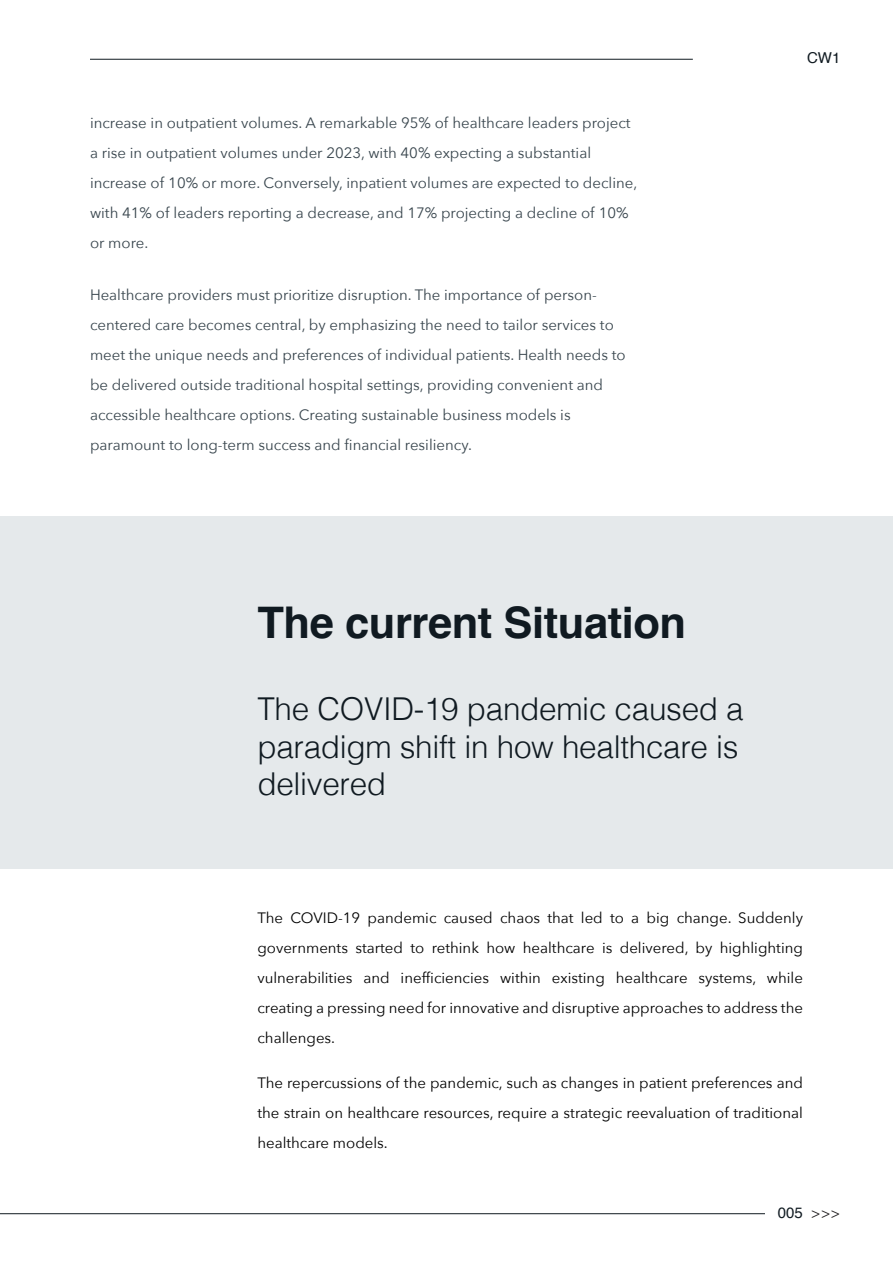
<style>
.page{position:relative;width:893px;height:1263px;background:#fff}
.page>*{position:absolute;margin:0;border:0;box-sizing:border-box;transform-origin:0 0}
.t1{font:700 43.5px "Helvetica";letter-spacing:-.01em;color:#101a21}
.t2{font:300 31.5px/37.5px "Helvetica";letter-spacing:-.01em;color:#101a21}
.t3{font:15px/30px "Avenir Next";color:#38454d}
.t4{font:15px/30px "Avenir Next";color:#000001;text-align:justify}
.t5{font:15px "Helvetica";color:#101a21}
.s1{font-weight:300;color:#231f20}
</style>
<div class="page">
<hr style="left:0;top:1213px;width:765px;height:1px;background:#101a21">
<hr style="left:90px;top:59px;width:603px;height:1px;background:#101a21">
<div style="left:0;top:517px;width:893px;height:352px;background:#e5e9eb"></div>
<p class="t3" style="left:90px;top:108px;width:549px">increase in outpatient volumes. A remarkable 95% of healthcare leaders project a rise in outpatient volumes under 2023, with 40% expecting a substantial increase of 10% or more. Conversely, inpatient volumes are expected to decline, with 41% of leaders reporting a decrease, and 17% projecting a decline of 10% or more.</p>
<p class="t3" style="left:90px;top:280px;width:537px">Healthcare providers must prioritize disruption. The importance of person&shy;centered care becomes central, by emphasizing the need to tailor services to meet the unique needs and preferences of individual patients. Health needs to be delivered outside traditional hospital settings, providing convenient and accessible healthcare options. Creating sustainable business models is paramount to long-term success and financial resiliency.</p>
<h1 class="t1" style="left:257px;top:605px;width:430px">The current Situation</h1>
<h2 class="t2" style="left:257px;top:694px;width:488px">The COVID-19 pandemic caused a paradigm shift in how healthcare is delivered</h2>
<p class="t5" style="left:807px;top:52px;width:35px">CW1</p>
<p class="t4" style="left:257px;top:903px;width:547px">The COVID-19 pandemic caused chaos that led to a big change. Suddenly governments started to rethink how healthcare is delivered, by highlighting vulnerabilities and inefficiencies within existing healthcare systems, while creating a pressing need for innovative and disruptive approaches to address the challenges.</p>
<p class="t4" style="left:257px;top:1068px;width:547px">The repercussions of the pandemic, such as changes in patient preferences and the strain on healthcare resources, require a strategic reevaluation of traditional healthcare models.</p>
<p class="t5" style="left:778px;top:1207px;width:64px">005 <span class="s1">&gt;&gt;&gt;</span></p>
</div>
